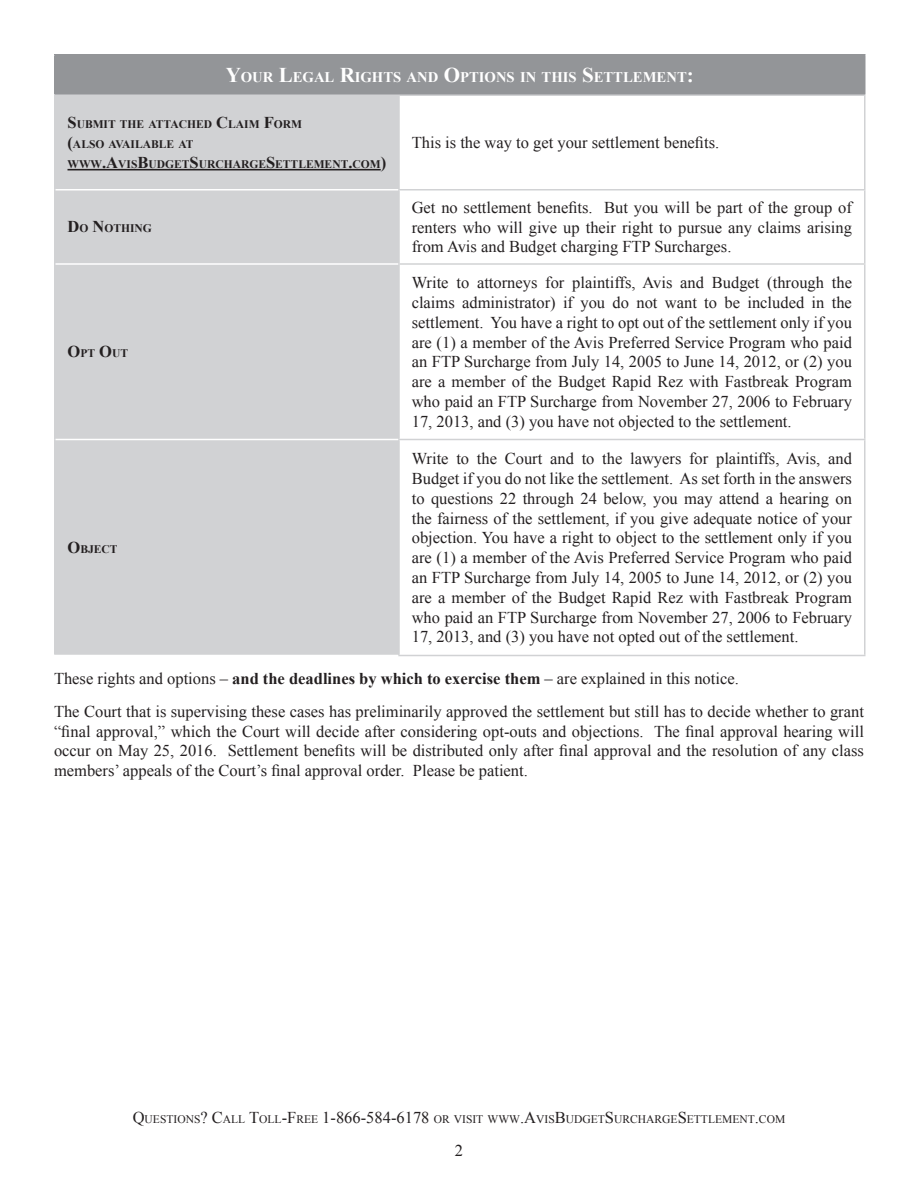
<style>
.page{position:relative;width:918px;height:1188px;background:#fff}
.page>*{position:absolute;margin:0;border:0;box-sizing:border-box;transform-origin:0 0}
.t1{font:16.5px/19.8px "Times New Roman";color:#231f20;text-align:justify}
.t2{font:700 14.7px "Times New Roman";color:#fff}
.t3{font:700 11.55px/19.8px "Times New Roman";color:#231f20}
.t4{font:11.55px "Times New Roman";color:#231f20}
.s1{font-size:21px}
.s2{font-size:16.5px}
.s3{font-weight:700}
</style>
<div class="page">
<div style="left:55px;top:55px;width:810px;height:40px;background:#939598"></div>
<div style="left:56px;top:96px;width:342px;height:559px;background:#d1d2d4"></div>
<hr style="left:54px;top:54px;width:345px;height:2px;background:#939598">
<hr style="left:54px;top:56px;width:2px;height:38px;background:#939598">
<hr style="left:399px;top:54px;width:467px;height:2px;background:#939598">
<hr style="left:864px;top:56px;width:2px;height:38px;background:#939598">
<hr style="left:54px;top:94px;width:345px;height:2px;background:#d1d2d4">
<hr style="left:54px;top:96px;width:2px;height:94px;background:#d1d2d4">
<hr style="left:54px;top:190px;width:2px;height:74px;background:#d1d2d4">
<hr style="left:54px;top:264px;width:2px;height:176px;background:#d1d2d4">
<hr style="left:54px;top:440px;width:2px;height:215px;background:#d1d2d4">
<hr style="left:399px;top:94px;width:467px;height:2px;background:#d1d2d4">
<hr style="left:398px;top:96px;width:2px;height:93px;background:#d1d2d4">
<hr style="left:864px;top:96px;width:2px;height:93px;background:#d1d2d4">
<hr style="left:398px;top:189px;width:468px;height:1px;background:#d1d2d4">
<hr style="left:398px;top:190px;width:2px;height:73px;background:#d1d2d4">
<hr style="left:864px;top:190px;width:2px;height:73px;background:#d1d2d4">
<hr style="left:398px;top:263px;width:468px;height:2px;background:#d1d2d4">
<hr style="left:398px;top:265px;width:2px;height:174px;background:#d1d2d4">
<hr style="left:864px;top:265px;width:2px;height:174px;background:#d1d2d4">
<hr style="left:398px;top:439px;width:468px;height:1px;background:#d1d2d4">
<hr style="left:398px;top:440px;width:2px;height:215px;background:#d1d2d4">
<hr style="left:864px;top:440px;width:2px;height:215px;background:#d1d2d4">
<hr style="left:398px;top:655px;width:468px;height:1px;background:#d1d2d4">
<hr style="left:56px;top:189px;width:342px;height:1px;background:#fff">
<hr style="left:56px;top:263px;width:342px;height:2px;background:#fff">
<hr style="left:56px;top:439px;width:342px;height:1px;background:#fff">
<hr style="left:68px;top:169px;width:313px;height:1px;background:#231f20">
<p class="t2" style="left:226px;top:67px;width:470px"><span class="s1">Y</span>OUR <span class="s1">L</span>EGAL <span class="s1">R</span>IGHTS AND <span class="s1">O</span>PTIONS IN THIS <span class="s1">S</span>ETTLEMENT<span class="s1">:</span></p>
<p class="t3" style="left:68px;top:114px;width:320px"><span class="s2">S</span>UBMIT THE ATTACHED <span class="s2">C</span>LAIM <span class="s2">F</span>ORM<br><span class="s2">(</span>ALSO AVAILABLE AT<br>WWW<span class="s2">.A</span>VIS<span class="s2">B</span>UDGET<span class="s2">S</span>URCHARGE<span class="s2">S</span>ETTLEMENT<span class="s2">.</span>COM<span class="s2">)</span></p>
<p class="t1" style="left:412px;top:133px;width:309px">This is the way to get your settlement benefits.</p>
<p class="t3" style="left:68px;top:218px;width:86px"><span class="s2">D</span>O <span class="s2">N</span>OTHING</p>
<p class="t3" style="left:68px;top:343px;width:62px"><span class="s2">O</span>PT <span class="s2">O</span>UT</p>
<p class="t1" style="left:412px;top:197px;width:442px">Get no settlement benefits. But you will be part of the group of renters who will give up their right to pursue any claims arising from Avis and Budget charging FTP Surcharges.</p>
<p class="t1" style="left:412px;top:272px;width:442px">Write to attorneys for plaintiffs, Avis and Budget (through the claims administrator) if you do not want to be included in the settlement. You have a right to opt out of the settlement only if you are (1) a member of the Avis Preferred Service Program who paid an FTP Surcharge from July 14, 2005 to June 14, 2012, or (2) you are a member of the Budget Rapid Rez with Fastbreak Program who paid an FTP Surcharge from November 27, 2006 to February 17, 2013, and (3) you have not objected to the settlement.</p>
<p class="t1" style="left:412px;top:448px;width:442px">Write to the Court and to the lawyers for plaintiffs, Avis, and Budget if you do not like the settlement. As set forth in the answers to questions 22 through 24 below, you may attend a hearing on the fairness of the settlement, if you give adequate notice of your objection. You have a right to object to the settlement only if you are (1) a member of the Avis Preferred Service Program who paid an FTP Surcharge from July 14, 2005 to June 14, 2012, or (2) you are a member of the Budget Rapid Rez with Fastbreak Program who paid an FTP Surcharge from November 27, 2006 to February 17, 2013, and (3) you have not opted out of the settlement.</p>
<p class="t1" style="left:54px;top:668px;width:686px">These rights and options – <span class="s3">and the deadlines by which to exercise them</span> – are explained in this notice.</p>
<p class="t1" style="left:54px;top:701px;width:812px">The Court that is supervising these cases has preliminarily approved the settlement but still has to decide whether to grant “final approval,” which the Court will decide after considering opt-outs and objections. The final approval hearing will occur on May 25, 2016. Settlement benefits will be distributed only after final approval and the resolution of any class members’ appeals of the Court’s final approval order. Please be patient.</p>
<p class="t3" style="left:68px;top:539px;width:52px"><span class="s2">O</span>BJECT</p>
<p class="t4" style="left:133px;top:1111px;width:654px"><span class="s2">Q</span>UESTIONS<span class="s2">? C</span>ALL <span class="s2">T</span>OLL<span class="s2">-F</span>REE <span class="s2">1-866-584-6178</span> OR VISIT WWW<span class="s2">.A</span>VIS<span class="s2">B</span>UDGET<span class="s2">S</span>URCHARGE<span class="s2">S</span> ETTLEMENT<span class="s2">.</span>COM</p>
<p class="t1" style="left:455px;top:1141px;width:10px">2</p>
</div>
